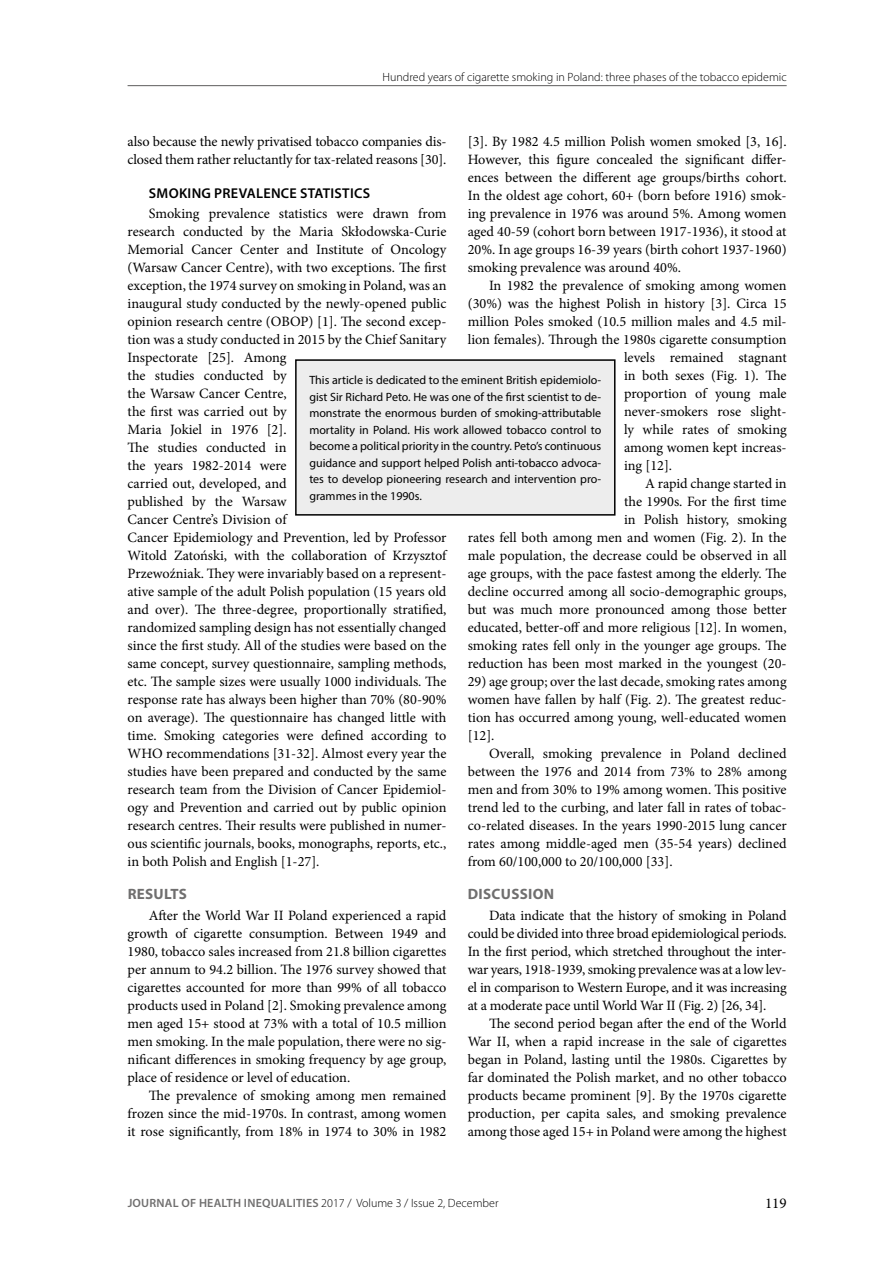
<style>
.page{position:relative;width:893px;height:1263px;background:#fff}
.page>*{position:absolute;margin:0;border:0;box-sizing:border-box;transform-origin:0 0}
.t1{font:700 15px "Myriad Pro";letter-spacing:.02em;color:#706f6f}
.t2{font:15px "Minion Pro";color:#000}
.t3{font:14.25px/18px "Minion Pro";letter-spacing:-.005em;color:#000;text-align:justify}
.t4{font:600 14.25px "Myriad Pro";letter-spacing:.02em;color:#000}
.t5{font:12px/16.5px "Myriad Pro";color:#000;text-align:justify}
.t6{font:300 12px "Myriad Pro";color:#000}
.s1{font-weight:600;color:#706f6f}
</style>
<div class="page">
<hr style="left:128px;top:85px;width:659px;height:1px;background:#706f6f">
<div style="left:296px;top:360px;width:319px;height:155px;background:#ededed"></div>
<div style="left:295px;top:359px;width:320px;height:157px;border:2px solid #000"></div>
<p class="t6" style="left:383px;top:70px;width:406px">Hundred years of cigarette smoking in Poland: three phases of the tobacco epidemic</p>
<p class="t3" style="left:468px;top:132px;width:320px">[3]. By 1982 4.5 million Polish women smoked [3, 16].<br>However, this figure concealed the significant differ&shy;ences between the different age groups/births cohort.<br>In the oldest age cohort, 60+ (born before 1916) smok&shy;ing prevalence in 1976 was around 5%. Among women aged 40-59 (cohort born between 1917-1936), it stood at 20%. In age groups 16-39 years (birth cohort 1937-1960) smoking prevalence was around 40%.</p>
<p class="t3" style="left:489px;top:276px;width:299px">In 1982 the prevalence of smoking among women</p>
<p class="t3" style="left:468px;top:294px;width:320px">(30%) was the highest Polish in history [3]. Circa 15</p>
<p class="t3" style="left:468px;top:312px;width:320px">million Poles smoked (10.5 million males and 4.5 mil-</p>
<p class="t3" style="left:468px;top:330px;width:320px">lion females). Through the 1980s cigarette consumption</p>
<p class="t3" style="left:624px;top:348px;width:164px">levels remained stagnant</p>
<p class="t3" style="left:624px;top:366px;width:164px">in both sexes (Fig. 1). The</p>
<p class="t3" style="left:624px;top:384px;width:164px">proportion of young male</p>
<p class="t3" style="left:624px;top:402px;width:164px">never-smokers rose slight-</p>
<p class="t3" style="left:624px;top:420px;width:164px">ly while rates of smoking</p>
<p class="t3" style="left:624px;top:438px;width:164px">among women kept increas-</p>
<p class="t3" style="left:624px;top:456px;width:50px">ing [12].</p>
<p class="t3" style="left:645px;top:474px;width:143px">A rapid change started in</p>
<p class="t3" style="left:624px;top:492px;width:164px">the 1990s. For the first time</p>
<p class="t3" style="left:624px;top:510px;width:164px">in Polish history, smoking</p>
<p class="t3" style="left:468px;top:528px;width:320px">rates fell both among men and women (Fig. 2). In the</p>
<p class="t3" style="left:468px;top:546px;width:320px">male population, the decrease could be observed in all</p>
<p class="t3" style="left:468px;top:564px;width:320px">age groups, with the pace fastest among the elderly. The</p>
<p class="t3" style="left:468px;top:582px;width:320px">decline occurred among all socio-demographic groups,</p>
<p class="t3" style="left:468px;top:600px;width:320px">but was much more pronounced among those better</p>
<p class="t3" style="left:468px;top:618px;width:320px">educated, better-off and more religious [12]. In women,</p>
<p class="t3" style="left:468px;top:636px;width:320px">smoking rates fell only in the younger age groups. The</p>
<p class="t3" style="left:468px;top:654px;width:320px">reduction has been most marked in the youngest (20-</p>
<p class="t3" style="left:468px;top:672px;width:320px">29) age group; over the last decade, smoking rates among women have fallen by half (Fig. 2). The greatest reduc&shy;tion has occurred among young, well-educated women [12].</p>
<p class="t3" style="left:468px;top:744px;width:320px;text-indent:21px">Overall, smoking prevalence in Poland declined between the 1976 and 2014 from 73% to 28% among men and from 30% to 19% among women. This positive trend led to the curbing, and later fall in rates of tobac&shy;co-related diseases. In the years 1990-2015 lung cancer rates among middle-aged men (35-54 years) declined from 60/100,000 to 20/100,000 [33].</p>
<p class="t1" style="left:468px;top:884px;width:88px">DISCUSSION</p>
<p class="t3" style="left:468px;top:906px;width:320px;text-indent:21px">Data indicate that the history of smoking in Poland could be divided into three broad epidemiological periods.<br>In the first period, which stretched throughout the inter&shy;war years, 1918-1939, smoking prevalence was at a low lev&shy;el in comparison to Western Europe, and it was increasing at a moderate pace until World War II (Fig. 2) [26, 34].</p>
<p class="t3" style="left:468px;top:1014px;width:320px;text-indent:21px">The second period began after the end of the World War II, when a rapid increase in the sale of cigarettes began in Poland, lasting until the 1980s. Cigarettes by far dominated the Polish market, and no other tobacco products became prominent [9]. By the 1970s cigarette production, per capita sales, and smoking prevalence among those aged 15+ in Poland were among the highest</p>
<p class="t3" style="left:128px;top:132px;width:320px">also because the newly privatised tobacco companies dis&shy;closed them rather reluctantly for tax-related reasons [30].</p>
<p class="t4" style="left:149px;top:184px;width:223px">SMOKING PREVALENCE STATISTICS</p>
<p class="t3" style="left:128px;top:204px;width:320px;text-align:left;text-indent:21px">Smoking prevalence statistics were drawn from research conducted by the Maria Skłodowska-Curie Memorial Cancer Center and Institute of Oncology (Warsaw Cancer Centre), with two exceptions. The first exception, the 1974 survey on smoking in Poland, was an inaugural study conducted by the newly-opened public opinion research centre (OBOP) [1]. The second excep&shy;tion was a study conducted in 2015 by the Chief Sanitary Inspectorate [25]. Among<br>the studies conducted by<br>the Warsaw Cancer Centre,<br>the first was carried out by<br>Maria Jokiel in 1976 [2].<br>The studies conducted in<br>the years 1982-2014 were<br>carried out, developed, and<br>published by the Warsaw<br>Cancer Centre’s Division of<br>Cancer Epidemiology and Prevention, led by Professor Witold Zatoński, with the collaboration of Krzysztof Przewoźniak. They were invariably based on a represent&shy;ative sample of the adult Polish population (15 years old and over). The three-degree, proportionally stratified, randomized sampling design has not essentially changed since the first study. All of the studies were based on the same concept, survey questionnaire, sampling methods, etc. The sample sizes were usually 1000 individuals. The response rate has always been higher than 70% (80-90% on average). The questionnaire has changed little with time. Smoking categories were defined according to WHO recommendations [31-32]. Almost every year the studies have been prepared and conducted by the same research team from the Division of Cancer Epidemiol&shy;ogy and Prevention and carried out by public opinion research centres. Their results were published in numer&shy;ous scientific journals, books, monographs, reports, etc., in both Polish and English [1-27].</p>
<p class="t1" style="left:128px;top:884px;width:61px">RESULTS</p>
<p class="t3" style="left:128px;top:906px;width:320px;text-indent:21px">After the World War II Poland experienced a rapid growth of cigarette consumption. Between 1949 and 1980, tobacco sales increased from 21.8 billion cigarettes per annum to 94.2 billion. The 1976 survey showed that cigarettes accounted for more than 99% of all tobacco products used in Poland [2]. Smoking prevalence among men aged 15+ stood at 73% with a total of 10.5 million men smoking. In the male population, there were no sig&shy;nificant differences in smoking frequency by age group, place of residence or level of education.</p>
<p class="t3" style="left:128px;top:1086px;width:320px;text-indent:21px">The prevalence of smoking among men remained frozen since the mid-1970s. In contrast, among women it rose significantly, from 18% in 1974 to 30% in 1982</p>
<p class="t5" style="left:309px;top:372px;width:293px">This article is dedicated to the eminent British epidemiolo&shy;gist Sir Richard Peto. He was one of the first scientist to de&shy;monstrate the enormous burden of smoking-attributable mortality in Poland. His work allowed tobacco control to become a political priority in the country. Peto’s continuous guidance and support helped Polish anti-tobacco advoca&shy;tes to develop pioneering research and intervention pro&shy;grammes in the 1990s.</p>
<p class="t6" style="left:128px;top:1196px;width:372px"><span class="s1">JOURNAL OF HEALTH INEQUALITI ES</span> 2017 / Volume 3 / Issue 2, December</p>
<p class="t2" style="left:765px;top:1193px;width:23px">119</p>
</div>
